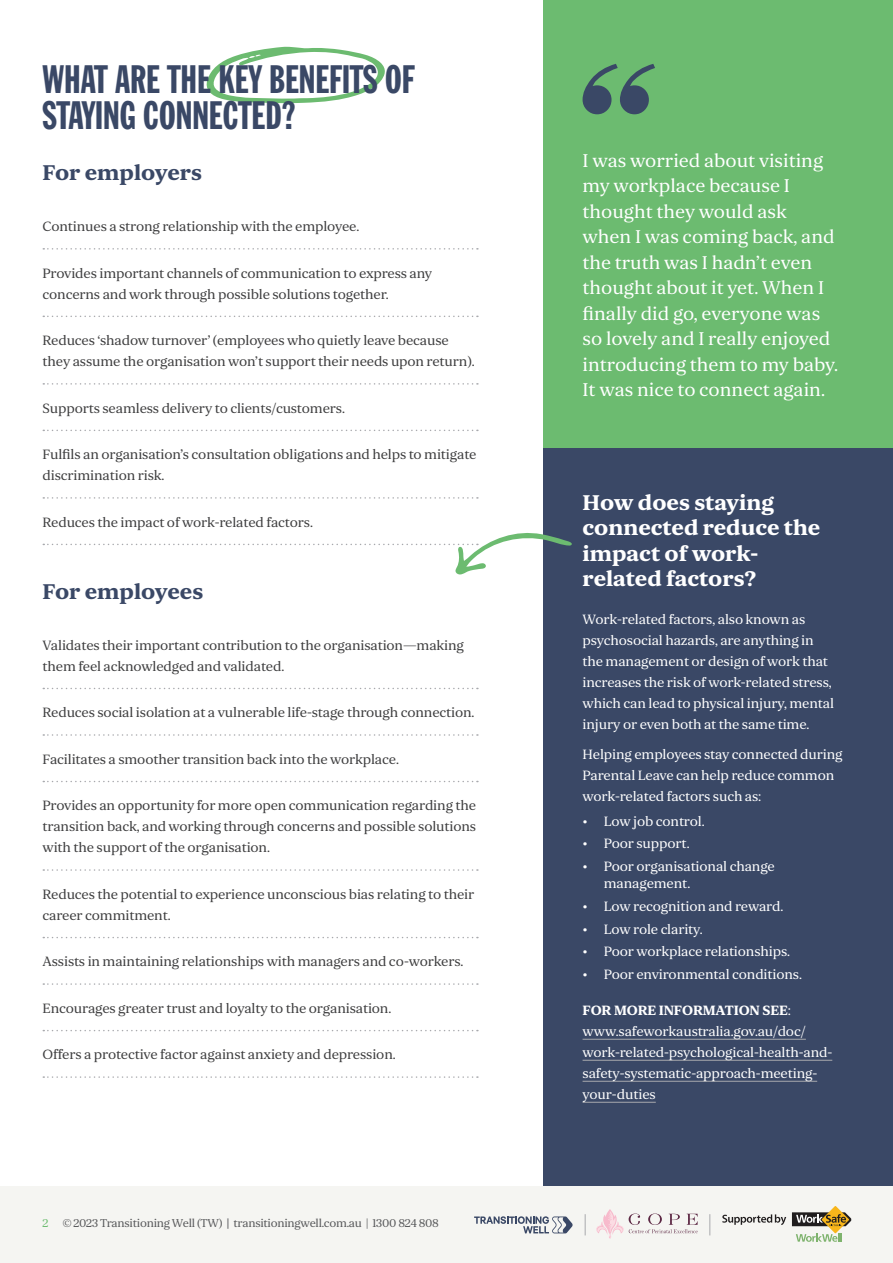
<style>
.page{position:relative;width:893px;height:1263px;background:#fff}
.page>*{position:absolute;margin:0;border:0;box-sizing:border-box;transform-origin:0 0}
.t1{font:39px/36px "Franklin Gothic Std Extra Cond";color:#3a4866}
.t2{font:700 22.5px/25.5px "Orbikular";color:#fff}
.t3{font:700 22.5px "Orbikular";color:#3a4866}
.t4{font:19.5px/25.5px "Orbikular";color:#fff}
.t5{font:14.25px/21px "Orbikular";letter-spacing:-.01em;color:#3e3e3f}
.t6{font:14.25px/21px "Orbikular";letter-spacing:-.01em;color:#fff}
.t7{font:12px "Orbikular";letter-spacing:-.02em;color:#57585a}
.s1{color:#6cbb70}
.s2{font-weight:700;color:#69696c}
.s3{font-weight:700}
</style>
<div class="page">
<svg style="left:206px;top:46px;width:179px;height:58px"></svg>
<div style="left:543px;top:431px;width:350px;height:810px;background:#3a4866"></div>
<div style="left:543px;top:0;width:350px;height:448px;background:#6cbb70"></div>
<svg style="left:43px;top:248px;width:435px;height:2px"></svg>
<svg style="left:43px;top:316px;width:435px;height:1px"></svg>
<svg style="left:43px;top:383px;width:435px;height:2px"></svg>
<svg style="left:43px;top:430px;width:435px;height:1px"></svg>
<svg style="left:43px;top:497px;width:435px;height:2px"></svg>
<svg style="left:43px;top:688px;width:435px;height:1px"></svg>
<svg style="left:43px;top:734px;width:435px;height:2px"></svg>
<svg style="left:43px;top:781px;width:435px;height:1px"></svg>
<svg style="left:43px;top:869px;width:435px;height:2px"></svg>
<svg style="left:43px;top:937px;width:435px;height:1px"></svg>
<svg style="left:43px;top:983px;width:435px;height:2px"></svg>
<svg style="left:43px;top:1030px;width:435px;height:1px"></svg>
<svg style="left:43px;top:1076px;width:435px;height:2px"></svg>
<hr style="left:583px;top:1039px;width:223px;height:1px;background:#a8a9ad">
<hr style="left:583px;top:1060px;width:249px;height:1px;background:#a8a9ad">
<hr style="left:583px;top:1081px;width:234px;height:1px;background:#a8a9ad">
<hr style="left:583px;top:1102px;width:73px;height:1px;background:#a8a9ad">
<svg style="left:583px;top:64px;width:72px;height:50px"></svg>
<svg style="left:43px;top:533px;width:529px;height:42px"></svg>
<div style="left:0;top:1186px;width:893px;height:77px;background:#f5f5f2"></div>
<svg style="left:585px;top:1214px;width:1px;height:21px"></svg>
<svg style="left:596px;top:1209px;width:102px;height:30px"></svg>
<svg style="left:474px;top:1216px;width:99px;height:17px"></svg>
<svg style="left:722px;top:1214px;width:64px;height:11px"></svg>
<svg style="left:822px;top:1206px;width:27px;height:27px"></svg>
<svg style="left:792px;top:1212px;width:60px;height:14px"></svg>
<svg style="left:796px;top:1233px;width:46px;height:9px"></svg>
<svg style="left:709px;top:1214px;width:1px;height:21px"></svg>
<h1 class="t1" style="left:43px;top:63px;width:374px">WHAT ARE THE KEY BENEFITS OF<br>STAYING</h1>
<h1 class="t1" style="left:143px;top:99px;width:17px">CONNECTED</h1>
<h1 class="t1" style="left:282px;top:99px;width:15px">?</h1>
<h2 class="t3" style="left:43px;top:157px;width:161px">For employers</h2>
<p class="t5" style="left:43px;top:215px;width:318px">Continues a strong relationship with the employee.</p>
<p class="t5" style="left:43px;top:262px;width:391px">Provides important channels of communication to express any concerns and work through possible solutions together.</p>
<p class="t5" style="left:43px;top:329px;width:434px">Reduces ‘shadow turnover’ (employees who quietly leave because they assume the organisation won’t support their needs upon return).</p>
<p class="t5" style="left:43px;top:397px;width:304px">Supports seamless delivery to clients/customers.</p>
<p class="t5" style="left:43px;top:443px;width:435px">Fulfils an organisation’s consultation obligations and helps to mitigate discrimination risk.</p>
<p class="t5" style="left:43px;top:511px;width:272px">Reduces the impact of work-related factors.</p>
<h2 class="t3" style="left:43px;top:575px;width:162px">For employees</h2>
<p class="t5" style="left:43px;top:634px;width:423px">Validates their important contribution to the organisation—making them feel acknowledged and validated.</p>
<p class="t5" style="left:43px;top:701px;width:434px">Reduces social isolation at a vulnerable life-stage through connection.</p>
<p class="t5" style="left:43px;top:748px;width:358px">Facilitates a smoother transition back into the workplace.</p>
<p class="t5" style="left:43px;top:794px;width:435px;text-align:justify">Provides an opportunity for more open communication regarding the transition back, and working through concerns and possible solutions with the support of the organisation.</p>
<p class="t5" style="left:43px;top:883px;width:433px">Reduces the potential to experience unconscious bias relating to their career commitment.</p>
<p class="t5" style="left:43px;top:950px;width:422px">Assists in maintaining relationships with managers and co-workers.</p>
<p class="t5" style="left:43px;top:997px;width:350px">Encourages greater trust and loyalty to the organisation.</p>
<p class="t5" style="left:43px;top:1043px;width:355px">Offers a protective factor against anxiety and depression.</p>
<p class="t7" style="left:43px;top:1215px;width:398px"><span class="s1">2</span> © 2023 Transitioning Well (TW) <span class="s2">|</span> transitioningwell.com.au | 1300 824 808</p>
<p class="t4" style="left:583px;top:147px;width:257px">I was worried about visiting my workplace because I thought they would ask when I was coming back, and the truth was I hadn’t even thought about it yet. When I finally did go, everyone was so lovely and I really enjoyed introducing them to my baby.<br>It was nice to connect again.</p>
<h2 class="t2" style="left:583px;top:488px;width:239px">How does staying connected reduce the impact of work&shy;related factors?</h2>
<p class="t6" style="left:583px;top:608px;width:253px">Work-related factors, also known as psychosocial hazards, are anything in the management or design of work that increases the risk of work-related stress, which can lead to physical injury, mental injury or even both at the same time.</p>
<p class="t6" style="left:583px;top:743px;width:262px">Helping employees stay connected during<br>Parental Leave can help reduce common work-related factors such as:</p>
<p class="t6" style="left:583px;top:810px;width:124px">• Low job control.</p>
<p class="t6" style="left:583px;top:833px;width:109px">• Poor support.</p>
<p class="t6" style="left:604px;top:858px;width:173px;line-height:16.5px;text-indent:-21px">• Poor organisational change management.</p>
<p class="t6" style="left:583px;top:895px;width:202px">• Low recognition and reward.</p>
<p class="t6" style="left:583px;top:918px;width:122px">• Low role clarity.</p>
<p class="t6" style="left:583px;top:941px;width:209px">• Poor workplace relationships.</p>
<p class="t6" style="left:583px;top:963px;width:221px">• Poor environmental conditions.</p>
<p class="t6" style="left:583px;top:999px;width:251px"><span class="s3">FOR MORE INFORMATION SEE</span>: www.safeworkaustralia.gov.au/doc/ work-related-psychological-health-and&shy;safety-systematic-approach-meeting&shy;your-duties</p>
</div>
